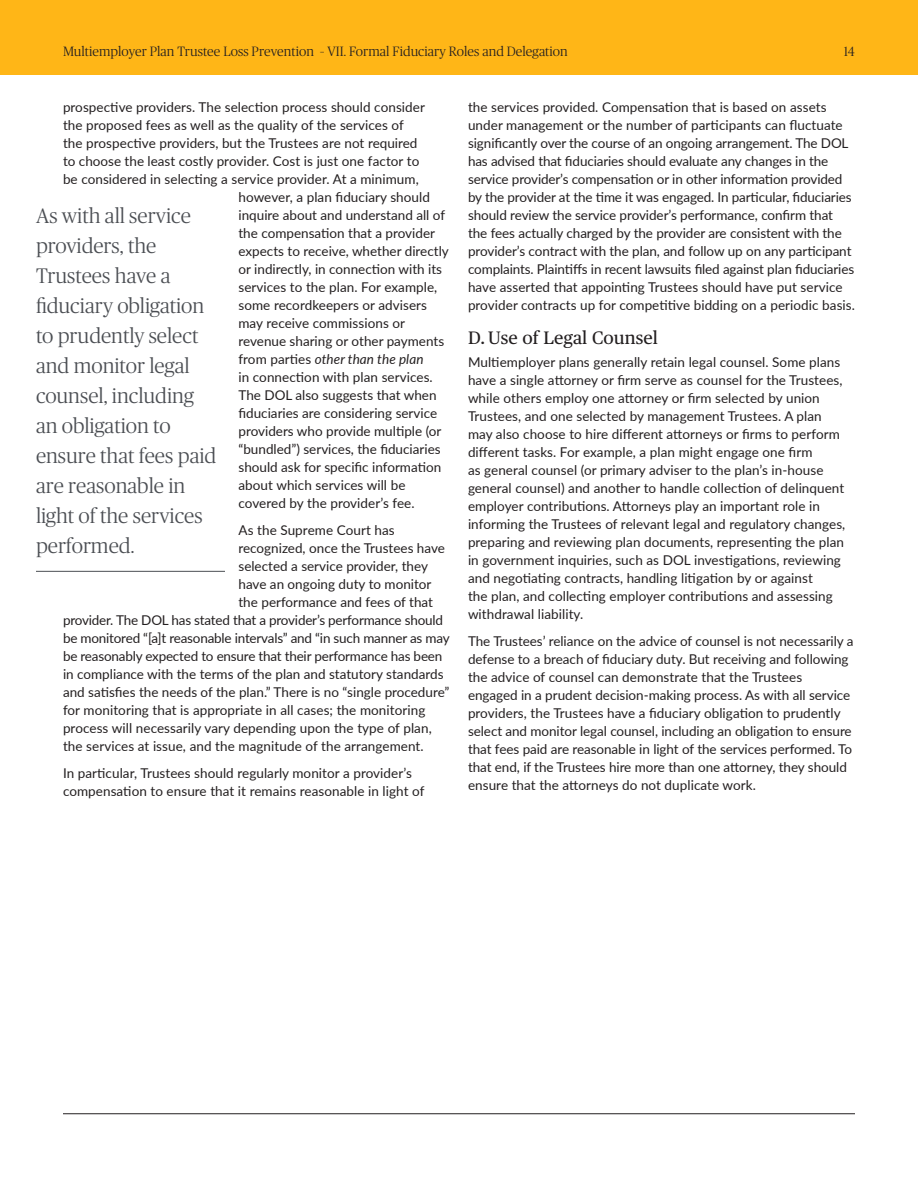
<style>
.page{position:relative;width:918px;height:1188px;background:#fff}
.page>*{position:absolute;margin:0;border:0;box-sizing:border-box;transform-origin:0 0}
.t1{font:300 21px/30px "Publico Headline";color:#4b4e53}
.Subhead_1{font:18px "Publico Text";letter-spacing:.005em;color:#231f20}
.Paragraph_1{font:13.5px/18px "Lato";color:#231f20}
.t2{font:300 13.5px "Publico Headline";letter-spacing:.005em;color:#231f20}
.Paragraph_1-2{font:italic 13.5px "Lato";letter-spacing:.005em;color:#231f20}
.s1{font-style:normal}
</style>
<div class="page">
<hr style="left:63px;top:1113px;width:792px;height:1px;background:#231f20">
<div style="left:0;top:0;width:918px;height:74px;background:#ffb617"></div>
<hr style="left:36px;top:571px;width:189px;height:1px;background:#4b4e53">
<p class="t2" style="left:63px;top:42px;width:506px">Multiemployer Plan Trustee Loss Prevention – VII. Formal Fiduciary Roles and Delegation</p>
<p class="t2" style="left:844px;top:42px;width:13px">14</p>
<p class="Paragraph_1" style="left:63px;top:97px;width:363px">prospective providers. The selection process should consider</p>
<p class="Paragraph_1" style="left:63px;top:115px;width:342px">the proposed fees as well as the quality of the services of</p>
<p class="Paragraph_1" style="left:63px;top:133px;width:356px">the prospective providers, but the Trustees are not required</p>
<p class="Paragraph_1" style="left:63px;top:151px;width:358px">to choose the least costly provider. Cost is just one factor to</p>
<p class="Paragraph_1" style="left:63px;top:169px;width:357px">be considered in selecting a service provider. At a minimum,</p>
<p class="Paragraph_1" style="left:238px;top:187px;width:193px">however, a plan fiduciary should</p>
<p class="Paragraph_1" style="left:238px;top:205px;width:208px">inquire about and understand all of</p>
<p class="Paragraph_1" style="left:238px;top:223px;width:198px">the compensation that a provider</p>
<p class="Paragraph_1" style="left:238px;top:241px;width:212px">expects to receive, whether directly</p>
<p class="Paragraph_1" style="left:238px;top:259px;width:205px">or indirectly, in connection with its</p>
<p class="Paragraph_1" style="left:238px;top:277px;width:200px">services to the plan. For example,</p>
<p class="Paragraph_1" style="left:238px;top:295px;width:190px">some recordkeepers or advisers</p>
<p class="Paragraph_1" style="left:238px;top:313px;width:168px">may receive commissions or</p>
<p class="Paragraph_1" style="left:238px;top:331px;width:207px">revenue sharing or other payments</p>
<p class="Paragraph_1-2" style="left:238px;top:349px;width:187px"><span class="s1">from parties</span> other than the plan</p>
<p class="Paragraph_1" style="left:238px;top:367px;width:196px">in connection with plan services.</p>
<p class="Paragraph_1" style="left:238px;top:385px;width:200px">The DOL also suggests that when</p>
<p class="Paragraph_1" style="left:238px;top:403px;width:200px">fiduciaries are considering service</p>
<p class="Paragraph_1" style="left:238px;top:421px;width:204px">providers who provide multiple (or</p>
<p class="Paragraph_1" style="left:238px;top:439px;width:204px">“bundled”) services, the fiduciaries</p>
<p class="Paragraph_1" style="left:238px;top:457px;width:204px">should ask for specific information</p>
<p class="Paragraph_1" style="left:238px;top:475px;width:169px">about which services will be</p>
<p class="Paragraph_1" style="left:238px;top:493px;width:178px">covered by the provider’s fee.</p>
<p class="Paragraph_1" style="left:238px;top:520px;width:158px">As the Supreme Court has</p>
<p class="Paragraph_1" style="left:238px;top:538px;width:208px">recognized, once the Trustees have</p>
<p class="Paragraph_1" style="left:238px;top:556px;width:191px">selected a service provider, they</p>
<p class="Paragraph_1" style="left:238px;top:574px;width:194px">have an ongoing duty to monitor</p>
<p class="Paragraph_1" style="left:238px;top:592px;width:196px">the performance and fees of that</p>
<p class="Paragraph_1" style="left:63px;top:610px;width:382px">provider. The DOL has stated that a provider’s performance should</p>
<p class="Paragraph_1" style="left:63px;top:628px;width:388px">be monitored “[a]t reasonable intervals” and “in such manner as may</p>
<p class="Paragraph_1" style="left:63px;top:646px;width:381px">be reasonably expected to ensure that their performance has been</p>
<p class="Paragraph_1" style="left:63px;top:664px;width:382px">in compliance with the terms of the plan and statutory standards</p>
<p class="Paragraph_1" style="left:63px;top:682px;width:388px">and satisfies the needs of the plan.” There is no “single procedure”</p>
<p class="Paragraph_1" style="left:63px;top:700px;width:364px">for monitoring that is appropriate in all cases; the monitoring</p>
<p class="Paragraph_1" style="left:63px;top:718px;width:370px">process will necessarily vary depending upon the type of plan,</p>
<p class="Paragraph_1" style="left:63px;top:736px;width:362px">the services at issue, and the magnitude of the arrangement.</p>
<p class="Paragraph_1" style="left:63px;top:763px;width:363px">In particular, Trustees should regularly monitor a provider’s compensation to ensure that it remains reasonable in light of</p>
<p class="t1" style="left:36px;top:200px;width:182px">As with all service providers, the<br>Trustees have a fiduciary obligation to prudently select and monitor legal counsel, including an obligation to ensure that fees paid are reasonable in light of the services performed.</p>
<p class="Paragraph_1" style="left:468px;top:97px;width:388px">the services provided. Compensation that is based on assets under management or the number of participants can fluctuate significantly over the course of an ongoing arrangement. The DOL has advised that fiduciaries should evaluate any changes in the service provider’s compensation or in other information provided by the provider at the time it was engaged. In particular, fiduciaries should review the service provider’s performance, confirm that the fees actually charged by the provider are consistent with the provider’s contract with the plan, and follow up on any participant complaints. Plaintiffs in recent lawsuits filed against plan fiduciaries have asserted that appointing Trustees should have put service provider contracts up for competitive bidding on a periodic basis.</p>
<p class="Subhead_1" style="left:468px;top:324px;width:192px">D. Use of Legal Counsel</p>
<p class="Paragraph_1" style="left:468px;top:352px;width:379px">Multiemployer plans generally retain legal counsel. Some plans have a single attorney or firm serve as counsel for the Trustees, while others employ one attorney or firm selected by union Trustees, and one selected by management Trustees. A plan may also choose to hire different attorneys or firms to perform different tasks. For example, a plan might engage one firm<br>as general counsel (or primary adviser to the plan’s in-house general counsel) and another to handle collection of delinquent employer contributions. Attorneys play an important role in informing the Trustees of relevant legal and regulatory changes, preparing and reviewing plan documents, representing the plan in government inquiries, such as DOL investigations, reviewing and negotiating contracts, handling litigation by or against<br>the plan, and collecting employer contributions and assessing withdrawal liability.</p>
<p class="Paragraph_1" style="left:468px;top:631px;width:387px">The Trustees’ reliance on the advice of counsel is not necessarily a defense to a breach of fiduciary duty. But receiving and following the advice of counsel can demonstrate that the Trustees engaged in a prudent decision-making process. As with all service providers, the Trustees have a fiduciary obligation to prudently select and monitor legal counsel, including an obligation to ensure that fees paid are reasonable in light of the services performed. To that end, if the Trustees hire more than one attorney, they should ensure that the attorneys do not duplicate work.</p>
</div>
